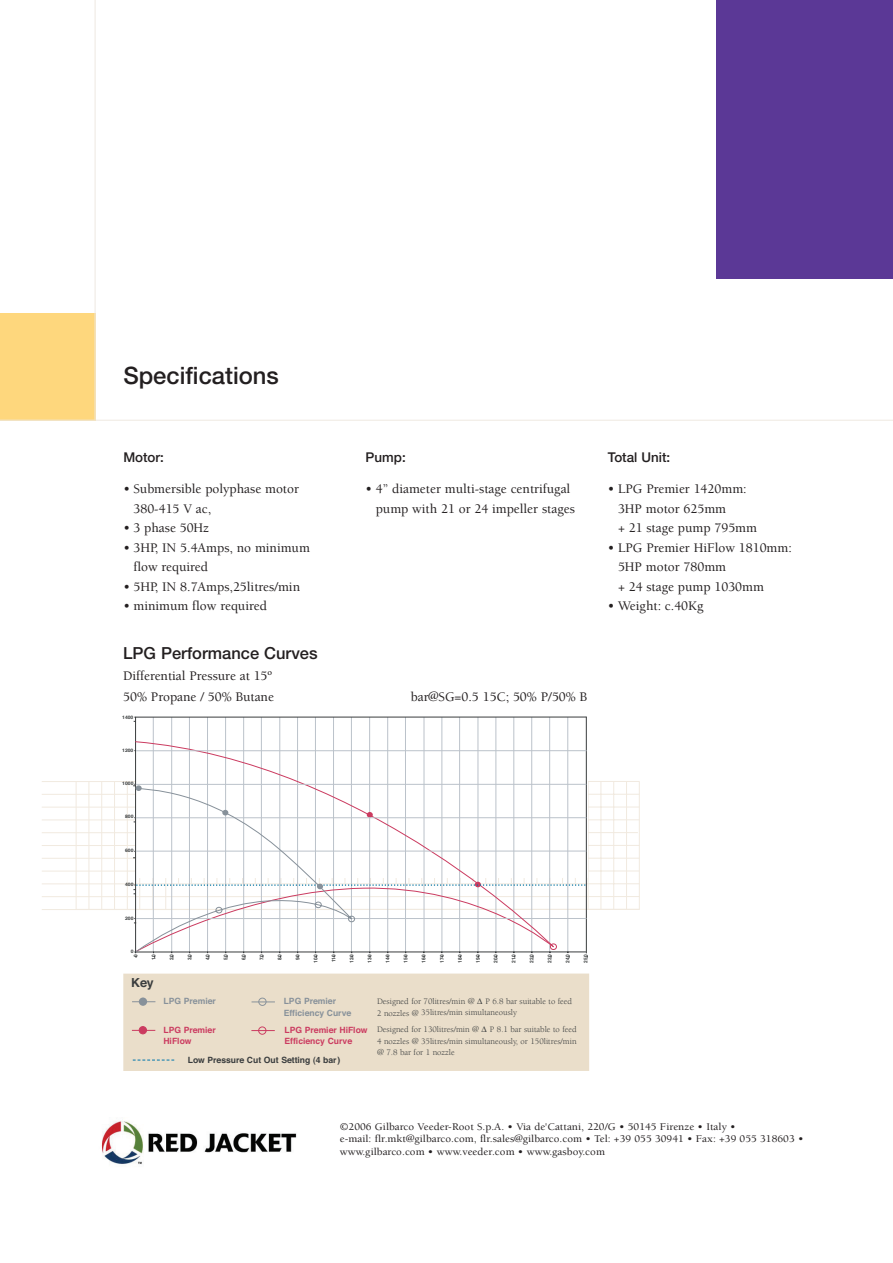
<style>
.page{position:relative;width:893px;height:1263px;background:#fff}
.page>*{position:absolute;margin:0;border:0;box-sizing:border-box;transform-origin:0 0}
.t1{font:500 24px "Helvetica Neue";color:#231f20}
.t2{font:500 16.65px "Helvetica Neue";color:#231f20}
.t3{font:500 13.5px/19.5px "Berkeley";color:#231f20}
.t4{font:500 13.5px "Helvetica Neue";color:#231f20}
.t5{font:700 12.45px "Helvetica";color:#393c3d}
.t6{font:500 10.5px/12.6px "Berkeley";letter-spacing:.005em;color:#231f20;scale:1.05 1}
.t7{font:8.55px/11.4px "Berkeley";color:#393c3d}
.t8{font:700 8.55px/11.4px "Helvetica";color:#cb3b60}
.t9{font:700 8.55px/11.4px "Helvetica";color:#87919a}
.t10{font:700 8.55px "Helvetica";color:#393c3d}
.t11{font:700 5.1px "Helvetica";color:#393c3d;scale:.93 1}
.t12{font:700 4.8px "Helvetica";color:#393c3d;scale:1.07 1}
</style>
<div class="page">
<div style="left:0;top:313px;width:95px;height:107px;background:#fed77d"></div>
<hr style="left:95px;top:0;width:1px;height:420px;background:#eee9e1">
<img style="left:101px;top:1121px;width:196px;height:44px">
<hr style="left:0;top:420px;width:892px;height:1px;background:#eee9e1">
<div style="left:716px;top:0;width:176px;height:279px;background:#5b3896"></div>
<hr style="left:42px;top:832px;width:596px;height:1px;background:#f1eae0">
<hr style="left:42px;top:781px;width:597px;height:1px;background:#f1eae0">
<hr style="left:42px;top:794px;width:597px;height:1px;background:#f1eae0">
<hr style="left:42px;top:807px;width:597px;height:1px;background:#f1eae0">
<hr style="left:42px;top:819px;width:597px;height:1px;background:#f1eae0">
<hr style="left:42px;top:909px;width:597px;height:1px;background:#f1eae0">
<hr style="left:42px;top:845px;width:597px;height:1px;background:#f1eae0">
<hr style="left:42px;top:858px;width:597px;height:1px;background:#f1eae0">
<hr style="left:42px;top:871px;width:597px;height:1px;background:#f1eae0">
<hr style="left:42px;top:883px;width:597px;height:1px;background:#f1eae0">
<hr style="left:626px;top:781px;width:1px;height:128px;background:#f1eae0">
<hr style="left:613px;top:781px;width:1px;height:128px;background:#f1eae0">
<hr style="left:600px;top:781px;width:1px;height:128px;background:#f1eae0">
<hr style="left:588px;top:781px;width:1px;height:128px;background:#f1eae0">
<hr style="left:127px;top:781px;width:1px;height:128px;background:#f1eae0">
<hr style="left:114px;top:781px;width:1px;height:128px;background:#f1eae0">
<hr style="left:101px;top:781px;width:1px;height:128px;background:#f1eae0">
<hr style="left:89px;top:781px;width:1px;height:129px;background:#f1eae0">
<hr style="left:76px;top:781px;width:1px;height:129px;background:#f1eae0">
<hr style="left:42px;top:896px;width:597px;height:1px;background:#f1eae0">
<div style="left:123px;top:974px;width:466px;height:97px;background:#eadeca"></div>
<div style="left:139px;top:998px;width:8px;height:8px;background:#87919a;border-radius:50%"></div>
<svg style="left:132px;top:1001px;width:23px;height:1px"></svg>
<svg style="left:251px;top:998px;width:24px;height:8px"></svg>
<svg style="left:133px;top:1060px;width:41px;height:1px"></svg>
<svg style="left:132px;top:1026px;width:23px;height:8px"></svg>
<svg style="left:251px;top:1026px;width:24px;height:9px"></svg>
<hr style="left:639px;top:781px;width:1px;height:128px;background:#f1eae0">
<svg style="left:135px;top:716px;width:452px;height:68px"></svg>
<svg style="left:135px;top:741px;width:419px;height:43px"></svg>
<hr style="left:136px;top:750px;width:450px;height:1px;background:#bbc2ca">
<svg style="left:133px;top:784px;width:455px;height:174px"></svg>
<h1 class="t1" style="left:123px;top:367px;width:157px">Specifications</h1>
<p class="t4" style="left:123px;top:452px;width:42px">Motor:</p>
<p class="t3" style="left:133px;top:480px;width:167px;text-indent:-10px">• Submersible polyphase motor<br>380-415 V ac,</p>
<p class="t3" style="left:123px;top:519px;width:87px">• 3 phase 50Hz</p>
<p class="t3" style="left:133px;top:539px;width:178px;text-indent:-10px">• 3HP, IN 5.4Amps, no minimum flow required</p>
<p class="t3" style="left:123px;top:578px;width:178px">• 5HP, IN 8.7Amps,25litres/min</p>
<p class="t3" style="left:123px;top:597px;width:145px">• minimum flow required</p>
<p class="t2" style="left:123px;top:647px;width:196px">LPG Performance Curves</p>
<p class="t3" style="left:123px;top:666px;width:152px;line-height:21.3px">Differential Pressure at 15º<br>50% Propane / 50% Butane</p>
<p class="t4" style="left:365px;top:452px;width:42px">Pump:</p>
<p class="t3" style="left:376px;top:480px;width:201px;text-indent:-10px">• 4” diameter multi-stage centrifugal pump with 21 or 24 impeller stages</p>
<p class="t3" style="left:411px;top:689px;width:178px">bar@SG=0.5 15C; 50% P/50% B</p>
<p class="t12" style="left:122px;top:716px;width:12px">1400</p>
<p class="t12" style="left:122px;top:749px;width:12px">1200</p>
<p class="t12" style="left:122px;top:782px;width:12px">1000</p>
<p class="t12" style="left:125px;top:815px;width:9px">800</p>
<p class="t12" style="left:125px;top:849px;width:9px">600</p>
<p class="t12" style="left:125px;top:883px;width:9px">400</p>
<p class="t12" style="left:125px;top:916px;width:9px">200</p>
<p class="t12" style="left:131px;top:950px;width:4px">0</p>
<p class="t11" style="left:134px;top:957px;width:4px;rotate:-90deg">0</p>
<p class="t11" style="left:152px;top:960px;width:7px;rotate:-90deg">10</p>
<p class="t11" style="left:170px;top:960px;width:7px;rotate:-90deg">20</p>
<p class="t11" style="left:188px;top:960px;width:7px;rotate:-90deg">30</p>
<p class="t11" style="left:206px;top:960px;width:7px;rotate:-90deg">40</p>
<p class="t11" style="left:224px;top:960px;width:7px;rotate:-90deg">50</p>
<p class="t11" style="left:242px;top:960px;width:7px;rotate:-90deg">60</p>
<p class="t11" style="left:260px;top:960px;width:7px;rotate:-90deg">70</p>
<p class="t11" style="left:278px;top:960px;width:7px;rotate:-90deg">80</p>
<p class="t11" style="left:296px;top:960px;width:7px;rotate:-90deg">90</p>
<p class="t11" style="left:314px;top:963px;width:10px;rotate:-90deg">100</p>
<p class="t11" style="left:332px;top:962px;width:10px;rotate:-90deg">110</p>
<p class="t11" style="left:350px;top:963px;width:10px;rotate:-90deg">120</p>
<p class="t11" style="left:368px;top:963px;width:10px;rotate:-90deg">130</p>
<p class="t11" style="left:386px;top:963px;width:10px;rotate:-90deg">140</p>
<p class="t11" style="left:404px;top:963px;width:10px;rotate:-90deg">150</p>
<p class="t11" style="left:422px;top:963px;width:10px;rotate:-90deg">160</p>
<p class="t11" style="left:440px;top:963px;width:10px;rotate:-90deg">170</p>
<p class="t11" style="left:458px;top:963px;width:10px;rotate:-90deg">180</p>
<p class="t11" style="left:476px;top:963px;width:10px;rotate:-90deg">190</p>
<p class="t11" style="left:494px;top:963px;width:10px;rotate:-90deg">200</p>
<p class="t11" style="left:512px;top:963px;width:10px;rotate:-90deg">210</p>
<p class="t11" style="left:530px;top:963px;width:10px;rotate:-90deg">220</p>
<p class="t11" style="left:548px;top:963px;width:10px;rotate:-90deg">230</p>
<p class="t11" style="left:566px;top:963px;width:10px;rotate:-90deg">240</p>
<p class="t11" style="left:584px;top:963px;width:10px;rotate:-90deg">250</p>
<p class="t7" style="left:377px;top:996px;width:197px">Designed for 70litres/min @ ∆ P 6.8 bar suitable to feed<br>2 nozzles @ 35litres/min simultaneously</p>
<p class="t7" style="left:377px;top:1025px;width:201px;text-align:justify">Designed for 130litres/min @ ∆ P 8.1 bar suitable to feed 4 nozzles @ 35litres/min simultaneously, or 150litres/min @ 7.8 bar for 1 nozzle</p>
<p class="t5" style="left:131px;top:978px;width:24px">Key</p>
<p class="t9" style="left:163px;top:996px;width:54px">LPG Premier</p>
<p class="t9" style="left:284px;top:996px;width:69px">LPG Premier<br>Efficiency Curve</p>
<p class="t10" style="left:188px;top:1057px;width:154px">Low Pressure Cut Out Setting (4 bar)</p>
<p class="t8" style="left:163px;top:1025px;width:54px">LPG Premier<br>HiFlow</p>
<p class="t8" style="left:284px;top:1025px;width:84px">LPG Premier HiFlow<br>Efficiency Curve</p>
<p class="t4" style="left:608px;top:452px;width:64px">Total Unit:</p>
<p class="t3" style="left:618px;top:480px;width:140px;text-indent:-10px">• LPG Premier 1420mm:<br>3HP motor 625mm<br>+ 21 stage pump 795mm</p>
<p class="t3" style="left:618px;top:539px;width:175px;text-indent:-10px">• LPG Premier HiFlow 1810mm:<br>5HP motor 780mm<br>+ 24 stage pump 1030mm</p>
<p class="t3" style="left:608px;top:597px;width:97px">• Weight: c.40Kg</p>
<p class="t6" style="left:340px;top:1121px;width:443px">©2006 Gilbarco Veeder-Root S.p.A. • Via de'Cattani, 220/G • 50145 Firenze • Italy •<br>e-mail: flr.mkt@gilbarco.com, flr.sales@gilbarco.com • Tel: +39 055 30941 • Fax: +39 055 318603 • www.gilbarco.com • www.veeder.com • www.gasboy.com</p>
</div>
